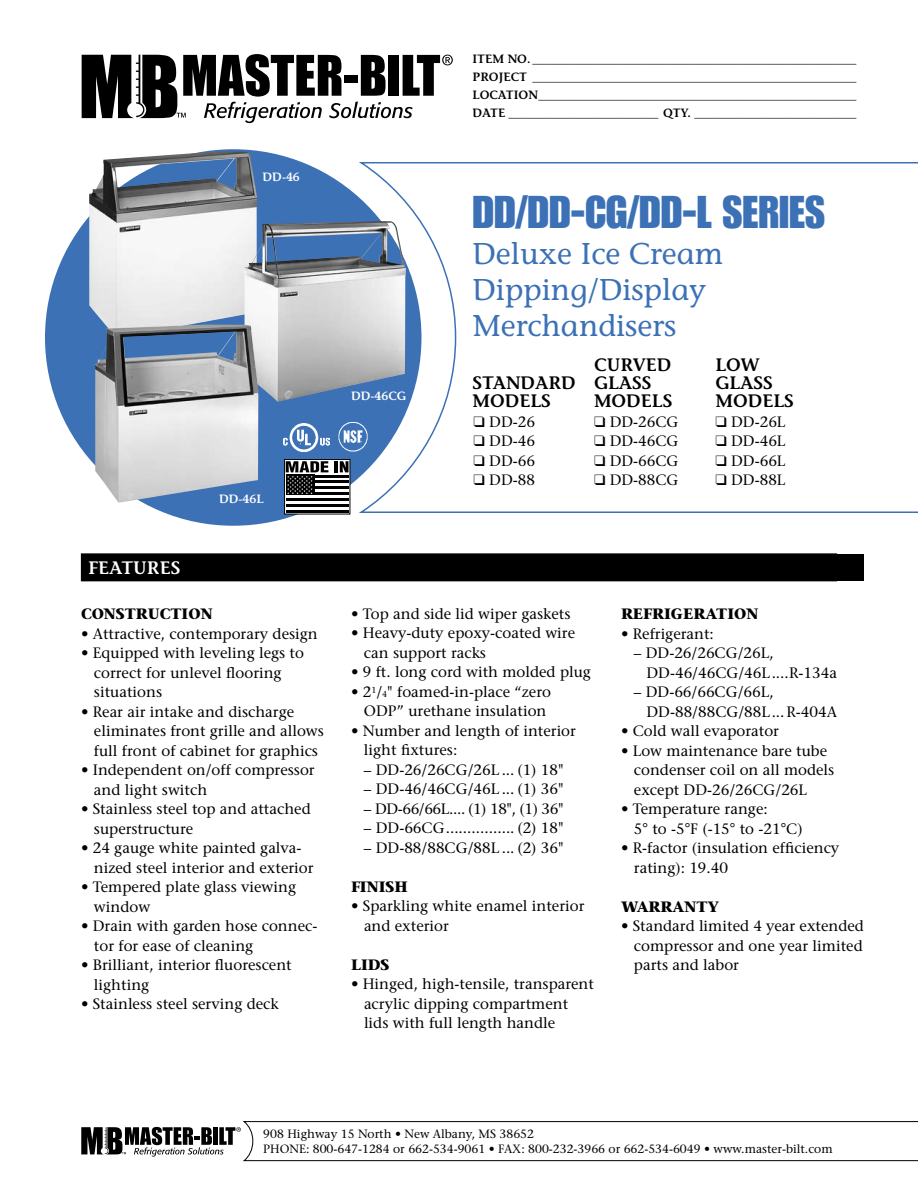
<style>
.page{position:relative;width:918px;height:1188px;background:#fff}
.page>*{position:absolute;margin:0;border:0;box-sizing:border-box;transform-origin:0 0}
.t1{font:45px "Impact";color:#3c71b6}
.t2{font:30px/36px "Stone Informal";color:#3c71b6}
.t3{font:600 18px "Stone Informal";color:#000}
.t4{font:600 18px "Stone Informal";color:#fff}
.t5{font:15px/19.5px "Stone Serif";color:#000}
.t6{font:700 15px "Stone Serif";color:#000}
.t7{font:15px "Stone Serif";letter-spacing:-.025em;color:#000}
.t8{font:600 12px/18px "Stone Informal";color:#000;text-align:justify}
.t9{font:12px/14.4px "Stone Serif";color:#000}
.t10{font:600 12px "Stone Informal";color:#fff}
.s1{font-size:8.7px}
</style>
<div class="page">
<div style="left:45px;top:149px;width:376px;height:377px;background:#3c71b6;border-radius:50%"></div>
<svg style="left:82px;top:54px;width:371px;height:69px"></svg>
<svg style="left:356px;top:162px;width:562px;height:351px"></svg>
<svg style="left:81px;top:1121px;width:837px;height:40px"></svg>
<img style="left:89px;top:152px;width:168px;height:173px">
<div style="left:81px;top:554px;width:783px;height:27px;background:#000"></div>
<img style="left:244px;top:221px;width:162px;height:181px">
<img style="left:95px;top:325px;width:164px;height:178px">
<img style="left:284px;top:423px;width:46px;height:28px">
<img style="left:338px;top:422px;width:30px;height:29px">
<div style="left:285px;top:459px;width:65px;height:55px;background:#fff"></div>
<div style="left:284px;top:459px;width:66px;height:55px;border:1px solid #000"></div>
<hr style="left:314px;top:475px;width:35px;height:3px;background:#000">
<hr style="left:314px;top:481px;width:35px;height:2px;background:#000">
<hr style="left:314px;top:486px;width:35px;height:3px;background:#000">
<hr style="left:314px;top:492px;width:35px;height:3px;background:#000">
<hr style="left:286px;top:498px;width:63px;height:3px;background:#000">
<hr style="left:286px;top:504px;width:63px;height:3px;background:#000">
<hr style="left:286px;top:510px;width:63px;height:2px;background:#000">
<div style="left:286px;top:475px;width:28px;height:20px;background:#000"></div>
<svg style="left:335px;top:461px;width:14px;height:11px"></svg>
<svg style="left:286px;top:461px;width:42px;height:33px"></svg>
<p class="t10" style="left:262px;top:169px;width:39px">DD-46</p>
<p class="t4" style="left:88px;top:557px;width:94px">FEATURES</p>
<p class="t10" style="left:219px;top:492px;width:46px">DD-46L</p>
<p class="t6" style="left:81px;top:605px;width:133px">CONSTRUCTION</p>
<p class="t5" style="left:81px;top:624px;width:238px">• Attractive, contemporary design</p>
<p class="t5" style="left:94px;top:643px;width:212px;text-indent:-13px">• Equipped with leveling legs to correct for unlevel flooring situations</p>
<p class="t5" style="left:94px;top:702px;width:232px;text-indent:-13px">• Rear air intake and discharge eliminates front grille and allows full front of cabinet for graphics</p>
<p class="t5" style="left:94px;top:760px;width:222px;text-indent:-13px">• Independent on/off compressor and light switch</p>
<p class="t5" style="left:94px;top:799px;width:218px;text-indent:-13px">• Stainless steel top and attached superstructure</p>
<p class="t5" style="left:94px;top:838px;width:221px;text-indent:-13px">• 24 gauge white painted galva&shy;nized steel interior and exterior</p>
<p class="t5" style="left:94px;top:877px;width:204px;text-indent:-13px">• Tempered plate glass viewing window</p>
<p class="t5" style="left:94px;top:916px;width:225px;text-indent:-13px">• Drain with garden hose connec&shy;tor for ease of cleaning</p>
<p class="t5" style="left:94px;top:955px;width:199px;text-indent:-13px">• Brilliant, interior fluorescent lighting</p>
<p class="t5" style="left:81px;top:994px;width:199px">• Stainless steel serving deck</p>
<p class="t10" style="left:351px;top:388px;width:57px">DD-46CG</p>
<p class="t8" style="left:472px;top:50px;width:385px">ITEM NO. ______________________________________________________ PROJECT ______________________________________________________ LOCATION_____________________________________________________ DATE _________________________ QTY. ___________________________</p>
<h1 class="t1" style="left:472px;top:185px;width:354px">DD/DD-CG/DD-L SERIES</h1>
<h2 class="t2" style="left:472px;top:235px;width:253px">Deluxe Ice Cream<br>Dipping/Display<br>Merchandisers</h2>
<p class="t3" style="left:594px;top:354px;width:79px">CURVED</p>
<p class="t3" style="left:716px;top:354px;width:46px">LOW</p>
<p class="t3" style="left:472px;top:372px;width:180px">STANDARD GLASS</p>
<p class="t3" style="left:716px;top:372px;width:59px">GLASS</p>
<p class="t3" style="left:472px;top:390px;width:80px">MODELS</p>
<p class="t3" style="left:594px;top:390px;width:80px">MODELS</p>
<p class="t3" style="left:716px;top:390px;width:80px">MODELS</p>
<p class="t5" style="left:474px;top:412px;width:63px">❑ DD-26</p>
<p class="t5" style="left:594px;top:412px;width:86px">❑ DD-26CG</p>
<p class="t5" style="left:716px;top:412px;width:72px">❑ DD-26L</p>
<p class="t5" style="left:474px;top:431px;width:63px">❑ DD-46</p>
<p class="t5" style="left:594px;top:431px;width:86px">❑ DD-46CG</p>
<p class="t5" style="left:716px;top:431px;width:72px">❑ DD-46L</p>
<p class="t5" style="left:474px;top:451px;width:63px">❑ DD-66</p>
<p class="t5" style="left:594px;top:451px;width:86px">❑ DD-66CG</p>
<p class="t5" style="left:716px;top:451px;width:72px">❑ DD-66L</p>
<p class="t5" style="left:474px;top:470px;width:63px">❑ DD-88</p>
<p class="t5" style="left:594px;top:470px;width:86px">❑ DD-88CG</p>
<p class="t5" style="left:716px;top:470px;width:72px">❑ DD-88L</p>
<p class="t5" style="left:351px;top:604px;width:221px">• Top and side lid wiper gaskets</p>
<p class="t5" style="left:364px;top:623px;width:213px;text-indent:-13px">• Heavy-duty epoxy-coated wire can support racks</p>
<p class="t5" style="left:351px;top:662px;width:241px">• 9 ft. long cord with molded plug</p>
<p class="t5" style="left:351px;top:682px;width:202px;text-align:center">• 2<sup>1</sup>/<span class="s1">4</span>" foamed-in-place “zero<br>ODP” urethane insulation</p>
<p class="t5" style="left:364px;top:721px;width:214px;text-indent:-13px">• Number and length of interior light fixtures:</p>
<p class="t5" style="left:364px;top:760px;width:201px">– DD-26/26CG/26L ... (1) 18"</p>
<p class="t5" style="left:364px;top:779px;width:201px">– DD-46/46CG/46L ... (1) 36"</p>
<p class="t7" style="left:364px;top:800px;width:201px">– DD-66/66L.... (1) 18", (1) 36"</p>
<p class="t5" style="left:364px;top:818px;width:201px">– DD-66CG................ (2) 18"</p>
<p class="t5" style="left:364px;top:838px;width:201px">– DD-88/88CG/88L ... (2) 36"</p>
<p class="t6" style="left:351px;top:877px;width:58px">FINISH</p>
<p class="t5" style="left:364px;top:896px;width:222px;text-indent:-13px">• Sparkling white enamel interior and exterior</p>
<p class="t6" style="left:351px;top:955px;width:40px">LIDS</p>
<p class="t5" style="left:364px;top:974px;width:232px;text-indent:-13px">• Hinged, high-tensile, transparent acrylic dipping compartment lids with full length handle</p>
<p class="t6" style="left:621px;top:605px;width:139px">REFRIGERATION</p>
<p class="t5" style="left:621px;top:624px;width:94px">• Refrigerant:</p>
<p class="t5" style="left:646px;top:643px;width:192px;text-indent:-13px">– DD-26/26CG/26L,<br>DD-46/46CG/46L....R-134a</p>
<p class="t5" style="left:646px;top:682px;width:192px;text-indent:-13px">– DD-66/66CG/66L,<br>DD-88/88CG/88L...R-404A</p>
<p class="t5" style="left:621px;top:721px;width:159px">• Cold wall evaporator</p>
<p class="t5" style="left:634px;top:741px;width:202px;text-indent:-13px">• Low maintenance bare tube condenser coil on all models except DD-26/26CG/26L</p>
<p class="t5" style="left:634px;top:799px;width:170px;text-indent:-13px">• Temperature range:<br>5° to -5°F (-15° to -21°C)</p>
<p class="t5" style="left:634px;top:838px;width:207px;text-indent:-13px">• R-factor (insulation efficiency rating): 19.40</p>
<p class="t6" style="left:621px;top:897px;width:100px">WARRANTY</p>
<p class="t5" style="left:634px;top:916px;width:232px;text-align:justify;text-indent:-13px">• Standard limited 4 year extended compressor and one year limited parts and labor</p>
<p class="t9" style="left:263px;top:1127px;width:571px">908 Highway 15 North • New Albany, MS 38652<br>PHONE: 800-647-1284 or 662-534-9061 • FAX: 800-232-3966 or 662-534-6049 • www.master-bilt.com</p>
</div>
